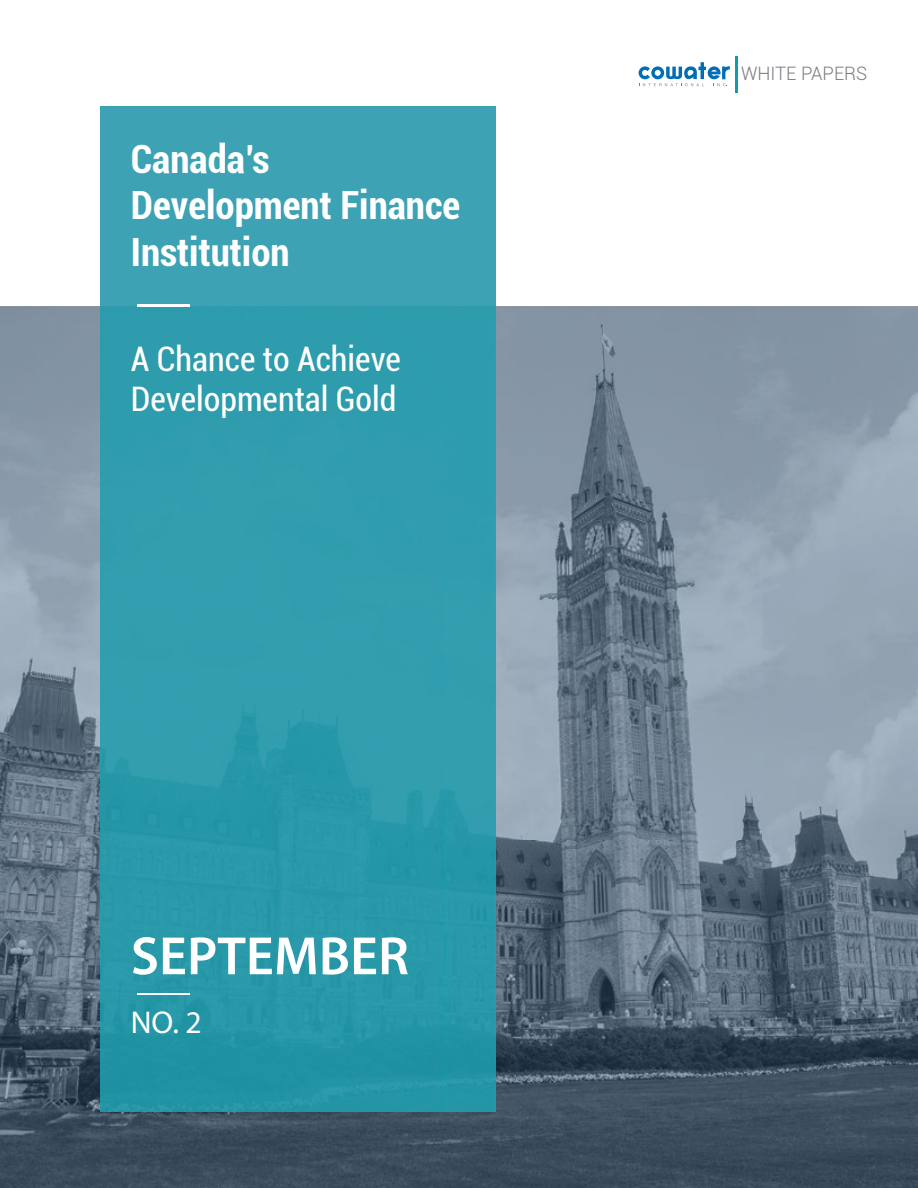
<style>
.page{position:relative;width:918px;height:1188px;background:#fff}
.page>*{position:absolute;margin:0;border:0;box-sizing:border-box;transform-origin:0 0}
.t1{font:600 54.3px "Myriad Pro";color:#fff}
.t2{font:700 condensed 38.85px/46.7px "Roboto";color:#fff}
.t3{font:condensed 33.75px/40.5px "Roboto";color:#fff}
.t4{font:31.65px "Myriad Pro";color:#fff}
.t5{font:300 18.6px "Roboto";color:#7b7c82}
</style>
<div class="page">
<img style="left:0;top:306px;width:100px;height:588px">
<img style="left:496px;top:306px;width:265px;height:802px">
<img style="left:761px;top:306px;width:157px;height:882px">
<img style="left:0;top:894px;width:130px;height:294px">
<img style="left:130px;top:1108px;width:631px;height:80px">
<hr style="left:100px;top:305px;width:396px;height:1px;background:#3da3b4">
<img style="left:100px;top:306px;width:396px;height:806px">
<div style="left:100px;top:107px;width:396px;height:198px;background:#3da3b4"></div>
<hr style="left:735px;top:56px;width:3px;height:37px;background:#119dad">
<svg style="left:639px;top:62px;width:91px;height:25px"></svg>
<hr style="left:137px;top:304px;width:53px;height:3px;background:#fff">
<hr style="left:137px;top:994px;width:53px;height:1px;background:#fff">
<p class="t2" style="left:131px;top:134px;width:331px">Canada’s<br>Development Finance<br>Institution</p>
<p class="t3" style="left:131px;top:337px;width:272px">A Chance to Achieve<br>Developmental Gold</p>
<h1 class="t1" style="left:131px;top:921px;width:280px">SEPTEMBER</h1>
<p class="t4" style="left:131px;top:1003px;width:73px">NO. 2</p>
<p class="t5" style="left:741px;top:60px;width:128px">WHITE PAPERS</p>
</div>
